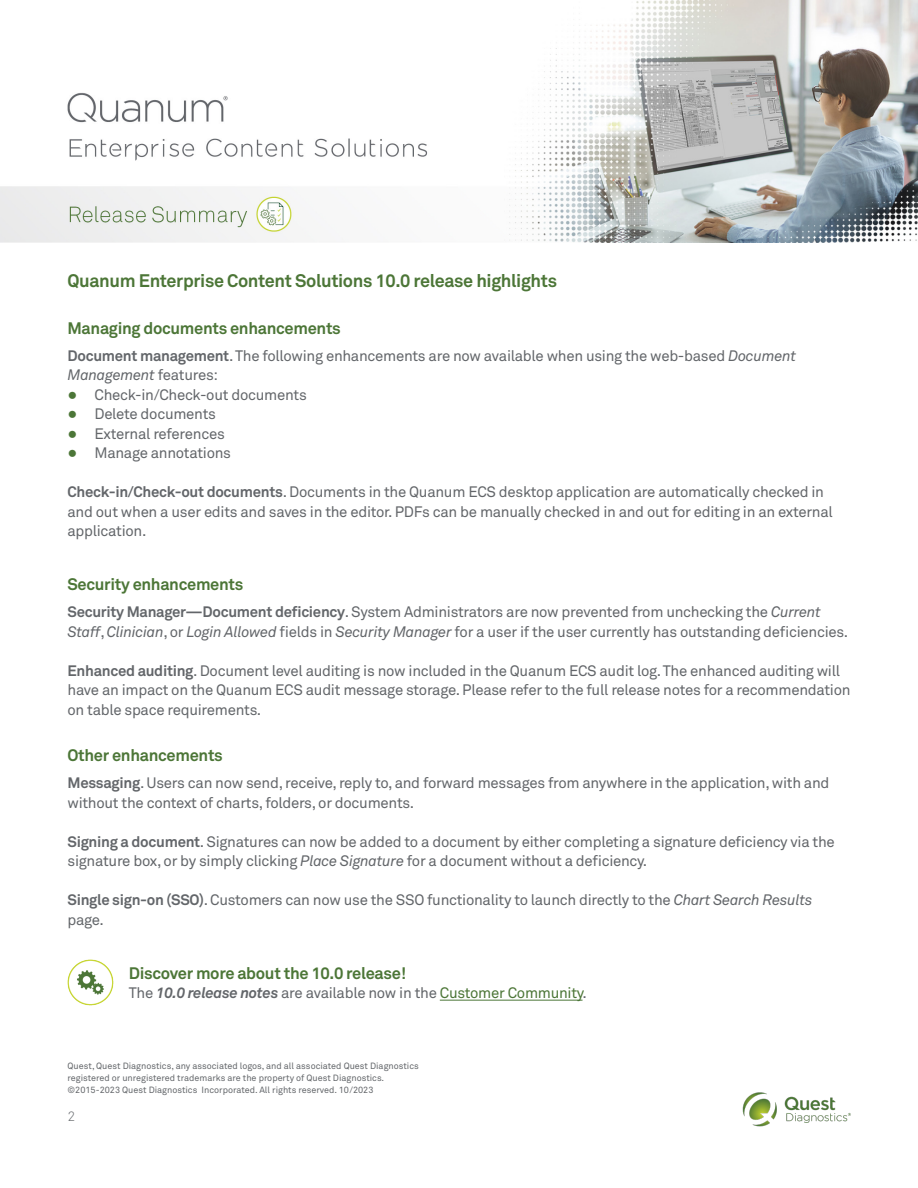
<style>
.page{position:relative;width:918px;height:1188px;background:#fff}
.page>*{position:absolute;margin:0;border:0;box-sizing:border-box;transform-origin:0 0}
.Main_Bullet_List_Style{font:700 18px "Akkurat Pro";letter-spacing:-.02em;color:#4c7637}
.Main_Bullet_List_Style-2{font:700 16.5px "Akkurat Pro";letter-spacing:-.02em;color:#4c7637}
.Main_Bullet_List_Style-3{font:15px/19.5px "Akkurat Pro";letter-spacing:-.02em;color:#63666a}
.t1{font:300 13.5px "Akkurat Pro";color:#63666a}
.Main_Bullet_List_Style-4{font:9px "Akkurat Pro";color:#63666a}
.s1{font-weight:700}
.s2{font-style:italic}
.s3{font-family:"Arial";font-size:16.5px;color:#4c7637}
.s4{font-weight:700;font-style:italic}
.s5{color:#4c7637}
</style>
<div class="page">
<img style="left:742px;top:1092px;width:109px;height:35px">
<img style="left:0;top:0;width:918px;height:243px">
<img style="left:68px;top:959px;width:46px;height:46px">
<hr style="left:440px;top:1000px;width:143px;height:1px;background:#4c7637">
<p class="Main_Bullet_List_Style" style="left:68px;top:270px;width:491px">Quanum Enterprise Content Solutions 10.0 release highlights</p>
<p class="Main_Bullet_List_Style-2" style="left:68px;top:318px;width:275px">Managing documents enhancements</p>
<p class="Main_Bullet_List_Style-3" style="left:68px;top:346px;width:730px"><span class="s1">Document management</span>. The following enhancements are now available when using the web-based <span class="s2">Document<br>Management</span> features:</p>
<p class="Main_Bullet_List_Style-3" style="left:68px;top:385px;width:241px"><span class="s3">●</span> Check-in/Check-out documents</p>
<p class="Main_Bullet_List_Style-3" style="left:68px;top:404px;width:150px"><span class="s3">●</span> Delete documents</p>
<p class="Main_Bullet_List_Style-3" style="left:68px;top:424px;width:159px"><span class="s3">●</span> External references</p>
<p class="Main_Bullet_List_Style-3" style="left:68px;top:443px;width:165px"><span class="s3">●</span> Manage annotations</p>
<p class="Main_Bullet_List_Style-3" style="left:68px;top:482px;width:767px"><span class="s1">Check-in/Check-out documents</span>. Documents in the Quanum ECS desktop application are automatically checked in and out when a user edits and saves in the editor. PDFs can be manually checked in and out for editing in an external application.</p>
<p class="Main_Bullet_List_Style-2" style="left:68px;top:574px;width:177px">Security enhancements</p>
<p class="Main_Bullet_List_Style-3" style="left:68px;top:602px;width:782px"><span class="s1">Security Manager—Document deficiency</span>. System Administrators are now prevented from unchecking the <span class="s2">Current<br>Staff</span>, <span class="s2">Clinician</span>, or <span class="s2">Login Allowed</span> fields in <span class="s2">Security Manager</span> for a user if the user currently has outstanding deficiencies.</p>
<p class="Main_Bullet_List_Style-3" style="left:68px;top:661px;width:785px"><span class="s1">Enhanced auditing</span>. Document level auditing is now included in the Quanum ECS audit log. The enhanced auditing will have an impact on the Quanum ECS audit message storage. Please refer to the full release notes for a recommendation on table space requirements.</p>
<p class="Main_Bullet_List_Style-2" style="left:68px;top:745px;width:157px">Other enhancements</p>
<p class="Main_Bullet_List_Style-3" style="left:68px;top:773px;width:763px"><span class="s1">Messaging</span>. Users can now send, receive, reply to, and forward messages from anywhere in the application, with and without the context of charts, folders, or documents.</p>
<p class="Main_Bullet_List_Style-3" style="left:68px;top:832px;width:769px"><span class="s1">Signing a document</span>. Signatures can now be added to a document by either completing a signature deficiency via the signature box, or by simply clicking <span class="s2">Place Signature</span> for a document without a deficiency.</p>
<p class="Main_Bullet_List_Style-3" style="left:68px;top:890px;width:747px"><span class="s1">Single sign-on (SSO)</span>. Customers can now use the SSO functionality to launch directly to the <span class="s2">Chart Search Results </span>page.</p>
<p class="Main_Bullet_List_Style-2" style="left:129px;top:963px;width:279px">Discover more about the 10.0 release!</p>
<p class="Main_Bullet_List_Style-3" style="left:129px;top:984px;width:460px">The <span class="s4">10.0 release notes</span> are available now in the <span class="s5">Customer Community</span>.</p>
<p class="Main_Bullet_List_Style-4" style="left:68px;top:1061px;width:353px">Quest, Quest Diagnostics, any associated logos, and all associated Quest Diagnostics</p>
<p class="Main_Bullet_List_Style-4" style="left:68px;top:1073px;width:318px">registered or unregistered trademarks are the property of Quest Diagnostics.</p>
<p class="Main_Bullet_List_Style-4" style="left:68px;top:1085px;width:308px">©2015-2023 Quest Diagnostics Incorporated. All rights reserved. 10/2023</p>
<p class="t1" style="left:68px;top:1108px;width:9px">2</p>
</div>
